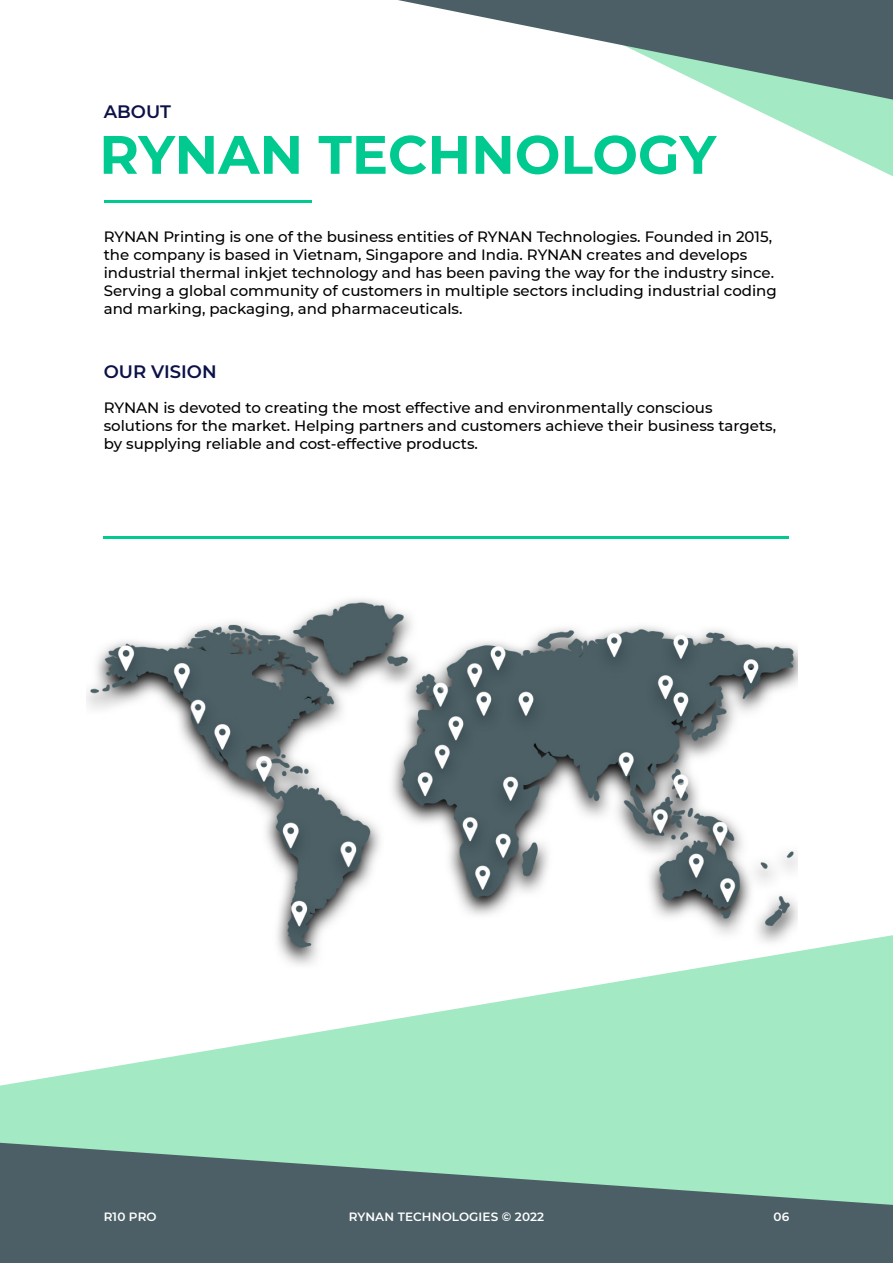
<style>
.page{position:relative;width:893px;height:1263px;background:#fff}
.page>*{position:absolute;margin:0;border:0;box-sizing:border-box;transform-origin:0 0}
.t1{font:700 54px "Montserrat";color:#00ca8f}
.t2{font:600 18px "Montserrat";color:#0c1248}
.t3{font:500 15px/18px "Montserrat";color:#000}
.t4{font:600 12px "Montserrat";letter-spacing:.01em;color:#fff}
</style>
<div class="page">
<svg style="left:311px;top:100px;width:582px;height:103px"></svg>
<svg style="left:398px;top:0;width:495px;height:100px"></svg>
<hr style="left:104px;top:200px;width:207px;height:3px;background:#00ca8f">
<hr style="left:104px;top:536px;width:685px;height:2px;background:#00ca8f">
<img style="left:86px;top:599px;width:712px;height:310px">
<svg style="left:0;top:909px;width:893px;height:234px;fill:#a3e9c4"></svg>
<svg style="left:0;top:1143px;width:893px;height:120px;fill:#4d5f66"></svg>
<p class="t2" style="left:104px;top:99px;width:69px">ABOUT</p>
<p class="t1" style="left:99px;top:116px;width:618px">RYNAN TECHNOLOGY</p>
<p class="t3" style="left:104px;top:227px;width:675px">RYNAN Printing is one of the business entities of RYNAN Technologies. Founded in 2015, the company is based in Vietnam, Singapore and India. RYNAN creates and develops industrial thermal inkjet technology and has been paving the way for the industry since.<br>Serving a global community of customers in multiple sectors including industrial coding and marking, packaging, and pharmaceuticals.</p>
<p class="t2" style="left:104px;top:359px;width:114px">OUR VISION</p>
<p class="t3" style="left:104px;top:398px;width:610px">RYNAN is devoted to creating the most effective and environmentally conscious</p>
<p class="t3" style="left:104px;top:416px;width:674px">solutions for the market. Helping partners and customers achieve their business targets, by supplying reliable and cost-effective products.</p>
<p class="t4" style="left:104px;top:1208px;width:54px">R10 PRO</p>
<p class="t4" style="left:349px;top:1208px;width:197px">RYNAN TECHNOLOGIES © 2022</p>
<p class="t4" style="left:773px;top:1208px;width:17px">06</p>
</div>
